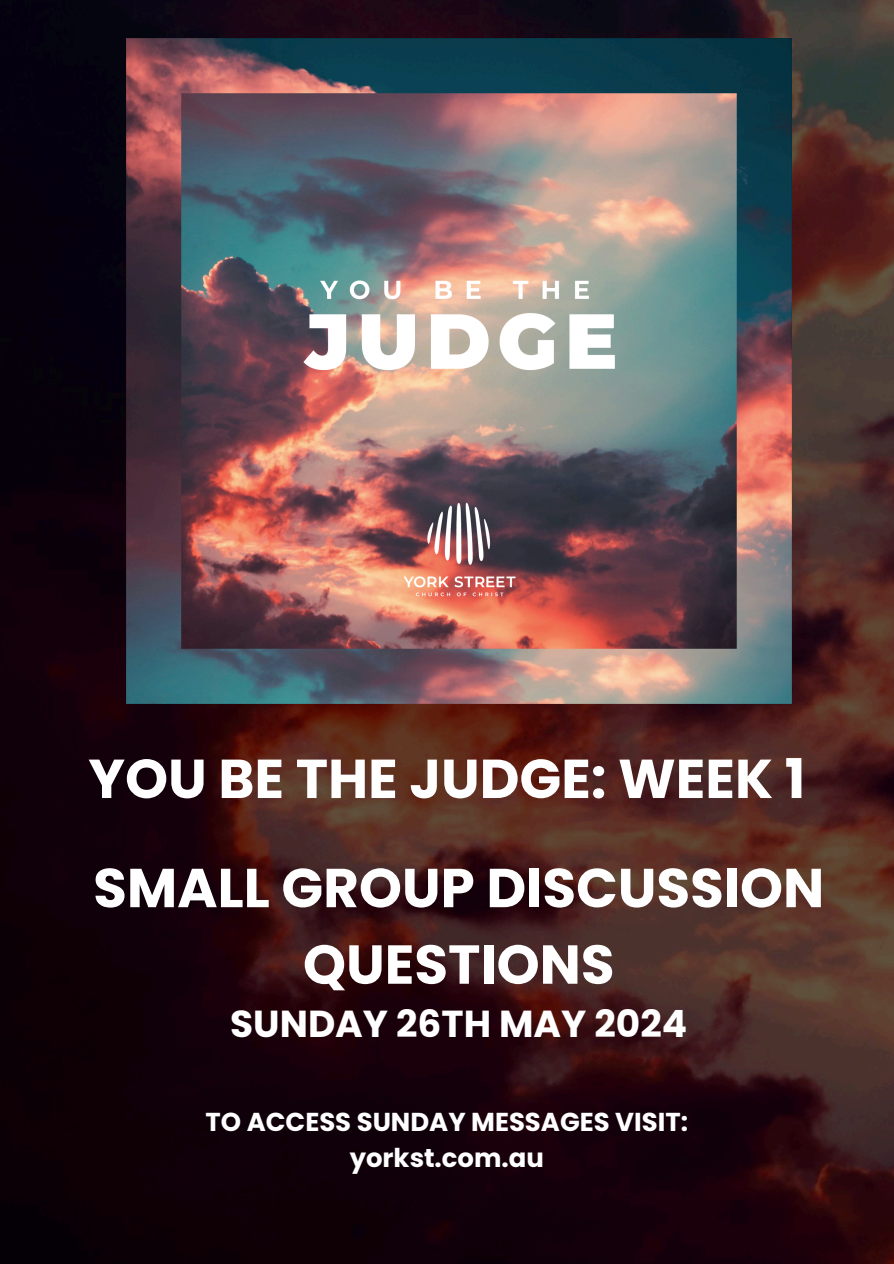
<style>
.page{position:relative;width:894px;height:1264px;background:#fff}
.page>*{position:absolute;margin:0;border:0;box-sizing:border-box;transform-origin:0 0}
.t1{font:700 54.75px/76.5px "Poppins";color:#fff;text-align:center}
.t2{font:700 37.5px "Poppins";color:#fff}
.t3{font:700 25.95px/36px "Poppins";color:#fff;text-align:center}
</style>
<div class="page">
<img style="left:0;top:0;width:893px;height:1263px">
<img style="left:126px;top:38px;width:665px;height:665px">
<h2 class="t1" style="left:88px;top:740px;width:718px">YOU BE THE JUDGE: WEEK 1</h2>
<h1 class="t1" style="left:93px;top:849px;width:732px">SMALL GROUP DISCUSSION<br>QUESTIONS</h1>
<h1 class="t2" style="left:230px;top:997px;width:458px">SUNDAY 26TH MAY 2024</h1>
<p class="t3" style="left:205px;top:1103px;width:484px">TO ACCESS SUNDAY MESSAGES VISIT: yorkst.com.au</p>
</div>
